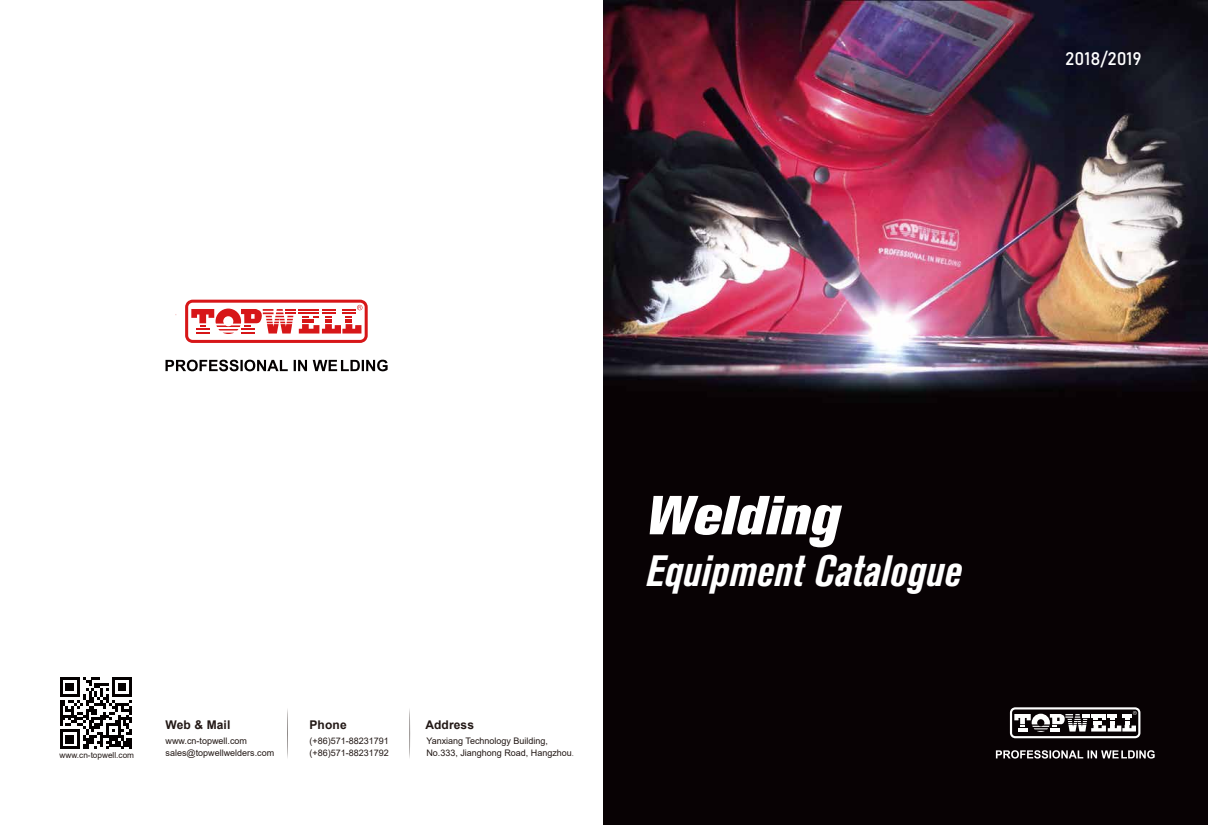
<style>
.page{position:relative;width:1208px;height:825px;background:#fff}
.page>*{position:absolute;margin:0;border:0;box-sizing:border-box;transform-origin:0 0}
.t1{font:italic 800 54.3px "Akzidenz Grotesk BQ";letter-spacing:.025em;color:#fff}
.t2{font:italic 700 condensed 43.5px "Akzidenz Grotesk BQ";letter-spacing:.005em;color:#fff}
.t3{font:18px "Bahnschrift 412 100";color:#fff}
.t4{font:700 12px "Arial";letter-spacing:.01em;color:#221815}
.t5{font:9px/12px "Arial";color:#221815}
.t6{font:8.2px "Arial";color:#221815}
.s1{font-family:"Adobe Song Std";font-weight:300}
</style>
<div class="page">
<img style="left:604px;top:0;width:604px;height:825px">
<svg style="left:996px;top:750px;width:158px;height:8px"></svg>
<svg style="left:1010px;top:707px;width:130px;height:31px"></svg>
<svg style="left:60px;top:677px;width:72px;height:72px"></svg>
<svg style="left:287px;top:709px;width:1px;height:49px"></svg>
<svg style="left:409px;top:709px;width:1px;height:49px"></svg>
<svg style="left:165px;top:360px;width:222px;height:11px"></svg>
<svg style="left:185px;top:300px;width:183px;height:43px"></svg>
<h3 class="t3" style="left:1065px;top:47px;width:78px">2018/2019</h3>
<p class="t6" style="left:60px;top:749px;width:76px">www.cn-topwell.com</p>
<h3 class="t4" style="left:165px;top:716px;width:66px">Web &amp; Mail</h3>
<p class="t5" style="left:165px;top:735px;width:110px">www.cn-topwell.com sales@topwellwelders.com</p>
<h3 class="t4" style="left:309px;top:716px;width:39px">Phone</h3>
<p class="t5" style="left:309px;top:735px;width:81px">(+86)571-88231791 (+86)571-88231792</p>
<h3 class="t4" style="left:425px;top:716px;width:50px">Address</h3>
<p class="t5" style="left:426px;top:735px;width:149px">Yanxiang Technology Building,<br>No.333, Jianghong Road, Hangzhou<span class="s1">.</span></p>
<h1 class="t1" style="left:646px;top:484px;width:194px">Welding</h1>
<h2 class="t2" style="left:646px;top:546px;width:317px">Equipment Catalogue</h2>
</div>
